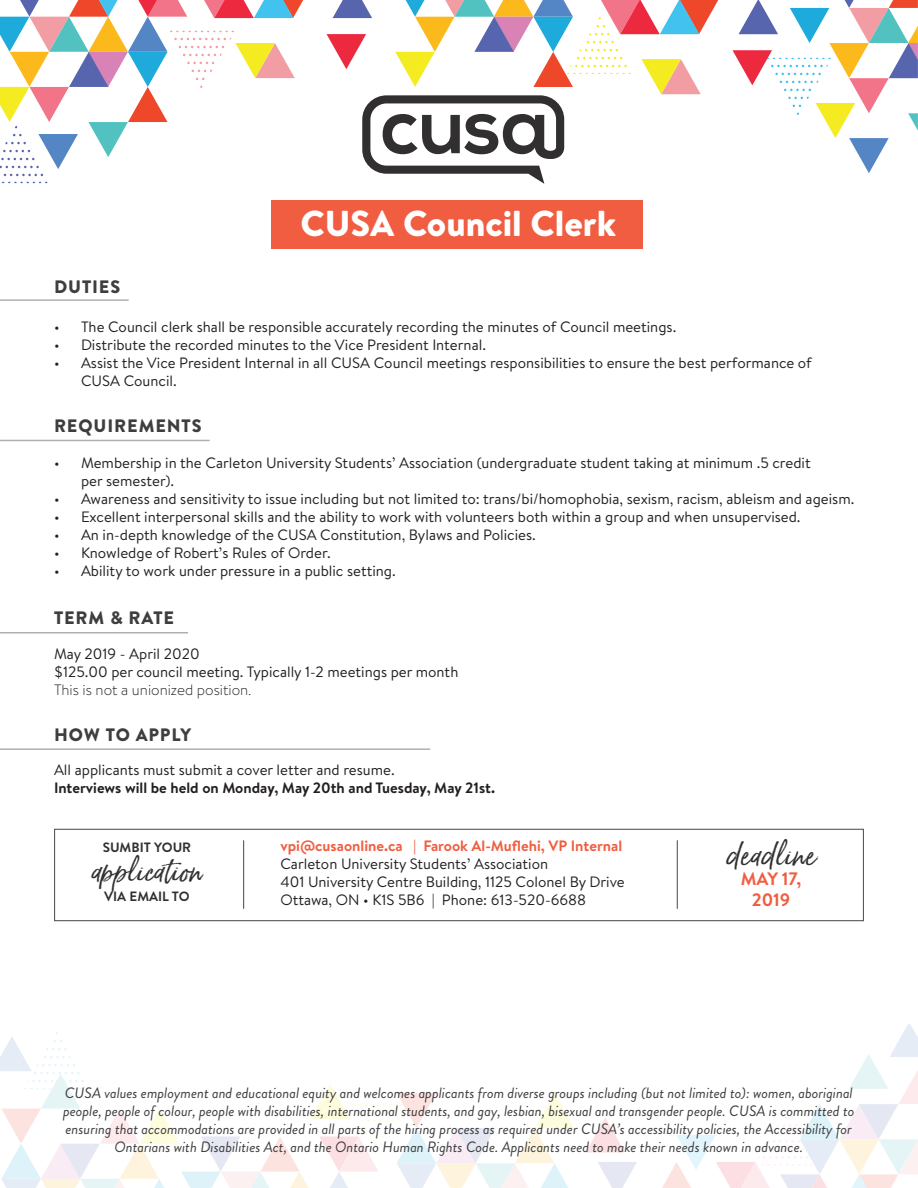
<style>
.page{position:relative;width:918px;height:1188px;background:#fff}
.page>*{position:absolute;margin:0;border:0;box-sizing:border-box;transform-origin:0 0}
.t1{font:900 36px "Brandon Text";color:#fff}
.t2{font:28.05px "Born Ready Slanted";color:#312f30}
.t3{font:900 18px "Brandon Grotesque";letter-spacing:.05em;color:#3e3e3f}
.t4{font:700 18px "Brandon Text";color:#f15d40}
.t5{font:15px/18px "Brandon Text";color:#231f20}
.t6{font:italic 15px/18px "Brandon Grotesque";color:#3e3e3f;text-align:center}
.t7{font:700 15px "Brandon Text";color:#231f20}
.t8{font:700 15px "Brandon Text";color:#f15d40}
.t9{font:300 15px "Brandon Text";color:#231f20}
.t10{font:700 13.5px "Brandon Text";color:#312f30}
</style>
<div class="page">
<svg style="left:598px;top:1162px;width:39px;height:26px"></svg>
<svg style="left:662px;top:1024px;width:256px;height:164px"></svg>
<svg style="left:586px;top:1118px;width:39px;height:35px"></svg>
<svg style="left:0;top:1032px;width:574px;height:156px"></svg>
<svg style="left:0;top:0;width:303px;height:176px"></svg>
<svg style="left:2px;top:182px;width:45px;height:1px"></svg>
<svg style="left:733px;top:0;width:185px;height:173px"></svg>
<svg style="left:327px;top:0;width:391px;height:184px"></svg>
<div style="left:272px;top:200px;width:371px;height:49px;background:#f15d40"></div>
<hr style="left:0;top:299px;width:129px;height:2px;background:#5a5a5d">
<hr style="left:0;top:440px;width:210px;height:1px;background:#5a5a5d">
<hr style="left:0;top:632px;width:188px;height:1px;background:#5a5a5d">
<hr style="left:0;top:748px;width:430px;height:2px;background:#5a5a5d">
<div style="left:54px;top:829px;width:810px;height:92px;border:1px solid #5a5a5d"></div>
<hr style="left:243px;top:840px;width:1px;height:69px;background:#5a5a5d">
<hr style="left:677px;top:840px;width:1px;height:69px;background:#5a5a5d">
<p class="t3" style="left:54px;top:274px;width:68px">DUTIES</p>
<p class="t1" style="left:300px;top:198px;width:317px">CUSA Council Clerk</p>
<p class="t5" style="left:54px;top:317px;width:624px">• The Council clerk shall be responsible accurately recording the minutes of Council meetings.</p>
<p class="t5" style="left:54px;top:335px;width:434px">• Distribute the recorded minutes to the Vice President Internal.</p>
<p class="t5" style="left:81px;top:353px;width:732px;text-indent:-27px">• Assist the Vice President Internal in all CUSA Council meetings responsibilities to ensure the best performance of<br>CUSA Council.</p>
<p class="t3" style="left:54px;top:413px;width:149px">REQUIREMENTS</p>
<p class="t5" style="left:81px;top:453px;width:731px;text-indent:-27px">• Membership in the Carleton University Students’ Association (undergraduate student taking at minimum .5 credit per semester).</p>
<p class="t5" style="left:54px;top:489px;width:802px">• Awareness and sensitivity to issue including but not limited to: trans/bi/homophobia, sexism, racism, ableism and ageism.</p>
<p class="t5" style="left:54px;top:507px;width:748px">• Excellent interpersonal skills and the ability to work with volunteers both within a group and when unsupervised.</p>
<p class="t5" style="left:54px;top:525px;width:483px">• An in-depth knowledge of the CUSA Constitution, Bylaws and Policies.</p>
<p class="t5" style="left:54px;top:543px;width:278px">• Knowledge of Robert’s Rules of Order.</p>
<p class="t5" style="left:54px;top:561px;width:343px">• Ability to work under pressure in a public setting.</p>
<p class="t3" style="left:54px;top:605px;width:122px">TERM &amp; RATE</p>
<p class="t5" style="left:54px;top:644px;width:147px">May 2019 - April 2020</p>
<p class="t5" style="left:54px;top:662px;width:406px">$125.00 per council meeting. Typically 1-2 meetings per month</p>
<p class="t9" style="left:54px;top:679px;width:199px">This is not a unionized position.</p>
<p class="t3" style="left:54px;top:722px;width:139px">HOW TO APPLY</p>
<p class="t5" style="left:54px;top:760px;width:342px">All applicants must submit a cover letter and resume.</p>
<p class="t7" style="left:54px;top:777px;width:443px">Interviews will be held on Monday, May 20th and Tuesday, May 21st.</p>
<p class="t10" style="left:103px;top:838px;width:90px">SUMBIT YOUR</p>
<p class="t2" style="left:91px;top:854px;width:113px">application</p>
<p class="t10" style="left:104px;top:887px;width:87px">VIA EMAIL TO</p>
<p class="t8" style="left:280px;top:835px;width:343px">vpi@cusaonline.ca | Farook Al-Muflehi, VP Internal</p>
<p class="t5" style="left:280px;top:854px;width:269px">Carleton University Students’ Association</p>
<p class="t5" style="left:280px;top:872px;width:346px">401 University Centre Building, 1125 Colonel By Drive</p>
<p class="t5" style="left:280px;top:890px;width:307px">Ottawa, ON • K1S 5B6 | Phone: 613-520-6688</p>
<p class="t2" style="left:726px;top:838px;width:91px">deadline</p>
<p class="t4" style="left:741px;top:866px;width:62px">MAY 17,</p>
<p class="t4" style="left:752px;top:887px;width:40px">2019</p>
<p class="t6" style="left:63px;top:1084px;width:793px">CUSA values employment and educational equity and welcomes applicants from diverse groups including (but not limited to): women, aboriginal people, people of colour, people with disabilities, international students, and gay, lesbian, bisexual and transgender people. CUSA is committed to ensuring that accommodations are provided in all parts of the hiring process as required under CUSA’s accessibility policies, the Accessibility for Ontarians with Disabilities Act, and the Ontario Human Rights Code. Applicants need to make their needs known in advance.</p>
</div>
